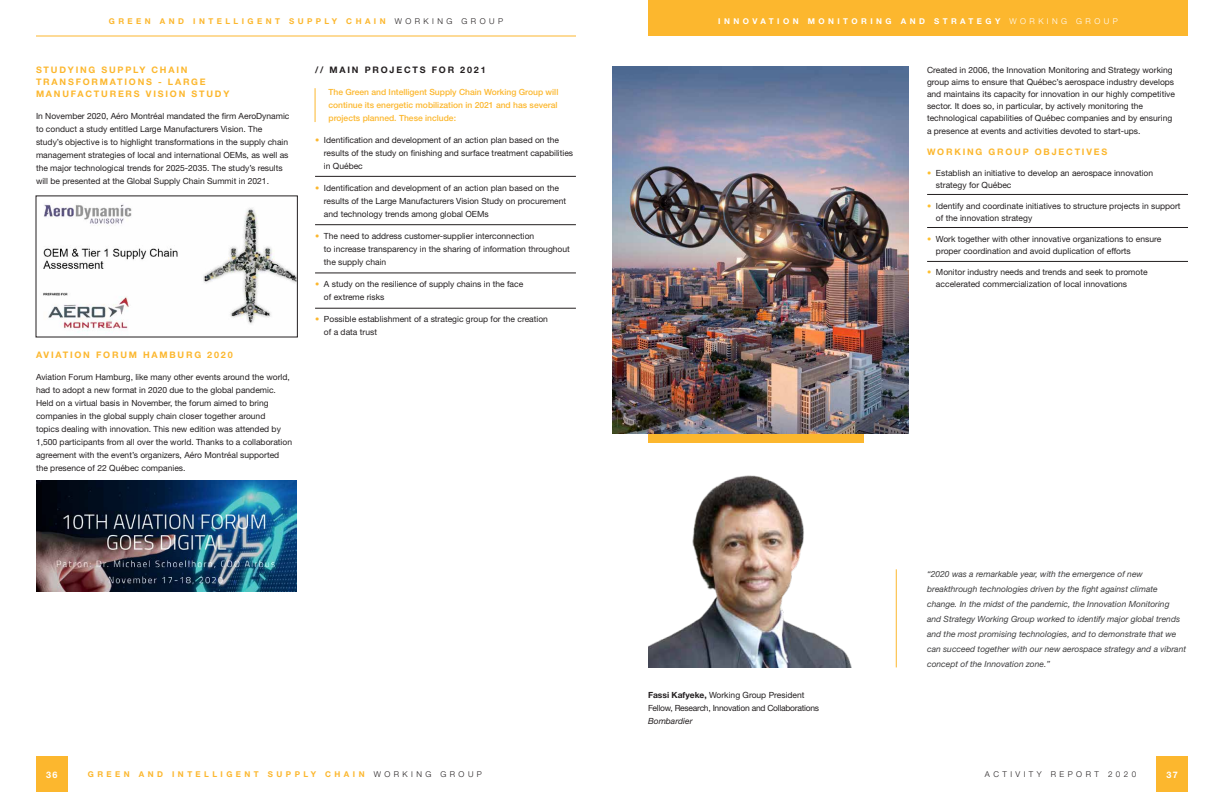
<style>
.page{position:relative;width:1224px;height:792px;background:#fff}
.page>*{position:absolute;margin:0;border:0;box-sizing:border-box;transform-origin:0 0}
.SOUS_TITRE{font:700 9px/12px "Helvetica Neue";letter-spacing:.2em;color:#fcb72e}
.TEXTE_COURANT_8_5{font:700 9px "Helvetica Neue";letter-spacing:.2em;color:#fcb72e}
.SOUS_TITRE_H1{font:700 9px "Helvetica Neue";letter-spacing:.2em;color:#231f20}
.t1{font:700 9px "Helvetica Neue";color:#fff}
.TEXTE_COURANT_8_5-2{font:8.5px/13px "Helvetica Neue";color:#231f20}
.TEXTE_CITATION{font:italic 8.5px/15px "Helvetica Neue";color:#3e3e3f}
.Highlight_de_texte{font:500 8.5px/13px "Helvetica Neue";color:#fcb72e;text-align:justify}
.TEXTE_COURANT_8_5-3{font:8.5px/13px "Helvetica Neue";letter-spacing:-.03em;color:#231f20}
.BAS_DE_PAGE{font:700 8px "Helvetica Neue";letter-spacing:.43em;color:#fcb72e}
.BAS_DE_PAGE-2{font:700 8px "Helvetica Neue";letter-spacing:.43em;color:#fff}
.t2{font:300 8px "Helvetica Neue";letter-spacing:.43em;color:#231f20}
.s1{font-weight:300;color:#231f20}
.s2{color:#fcb72e}
.s3{font-weight:300}
.s4{color:#febf2e}
.s5{font-weight:700}
.s6{font-style:italic}
</style>
<div class="page">
<div style="left:36px;top:756px;width:32px;height:36px;background:#fcb72e"></div>
<div style="left:1156px;top:756px;width:32px;height:36px;background:#fcb72e"></div>
<div style="left:648px;top:0;width:540px;height:36px;background:#fcb72e"></div>
<hr style="left:36px;top:36px;width:540px;height:1px;background:#fcb72e">
<img style="left:43px;top:204px;width:252px;height:129px">
<img style="left:36px;top:481px;width:261px;height:111px">
<hr style="left:315px;top:88px;width:1px;height:34px;background:#fcb72e">
<hr style="left:315px;top:176px;width:261px;height:1px;background:#231f20">
<hr style="left:315px;top:225px;width:261px;height:1px;background:#231f20">
<hr style="left:315px;top:273px;width:261px;height:1px;background:#231f20">
<hr style="left:315px;top:308px;width:261px;height:1px;background:#231f20">
<img style="left:648px;top:475px;width:204px;height:192px">
<hr style="left:896px;top:569px;width:1px;height:98px;background:#fcb72e">
<div style="left:648px;top:433px;width:216px;height:10px;background:#fcb72e"></div>
<hr style="left:927px;top:194px;width:261px;height:1px;background:#231f20">
<hr style="left:927px;top:227px;width:261px;height:1px;background:#231f20">
<hr style="left:927px;top:261px;width:261px;height:1px;background:#231f20">
<img style="left:612px;top:66px;width:297px;height:367px">
<p class="BAS_DE_PAGE" style="left:109px;top:16px;width:396px">GREEN AND INTELLIGENT SUPPLY CHAIN <span class="s1">WORKING GROUP</span></p>
<p class="SOUS_TITRE" style="left:36px;top:64px;width:195px">STUDYING SUPPLY CHAIN<br>TRANSFORMATIONS - LARGE<br>MANUFACTURERS VISION STUDY</p>
<p class="TEXTE_COURANT_8_5-2" style="left:36px;top:110px;width:255px">In November 2020, Aéro Montréal mandated the firm AeroDynamic to conduct a study entitled Large Manufacturers Vision. The study’s objective is to highlight transformations in the supply chain management strategies of local and international OEMs, as well as the major technological trends for 2025-2035. The study’s results will be presented at the Global Supply Chain Summit in 2021.</p>
<p class="SOUS_TITRE" style="left:36px;top:349px;width:198px">AVIATION FORUM HAMBURG 2020</p>
<p class="TEXTE_COURANT_8_5-2" style="left:36px;top:371px;width:258px">Aviation Forum Hamburg, like many other events around the world, had to adopt a new format in 2020 due to the global pandemic.<br>Held on a virtual basis in November, the forum aimed to bring companies in the global supply chain closer together around<br>topics dealing with innovation. This new edition was attended by 1,500 participants from all over the world. Thanks to a collaboration agreement with the event’s organizers, Aéro Montréal supported the presence of 22 Québec companies.</p>
<p class="SOUS_TITRE_H1" style="left:315px;top:65px;width:172px">// MAIN PROJECTS FOR 2021</p>
<p class="Highlight_de_texte" style="left:328px;top:86px;width:231px">The Green and Intelligent Supply Chain Working Group will continue its energetic mobilization in 2021 and has several projects planned. These include:</p>
<p class="TEXTE_COURANT_8_5-2" style="left:324px;top:134px;width:251px;text-indent:-9px"><span class="s2">•</span> Identification and development of an action plan based on the results of the study on finishing and surface treatment capabilities in Québec</p>
<p class="TEXTE_COURANT_8_5-2" style="left:324px;top:182px;width:244px;text-indent:-9px"><span class="s2">•</span> Identification and development of an action plan based on the results of the Large Manufacturers Vision Study on procurement and technology trends among global OEMs</p>
<p class="TEXTE_COURANT_8_5-2" style="left:324px;top:230px;width:247px;text-indent:-9px"><span class="s2">•</span> The need to address customer-supplier interconnection<br>to increase transparency in the sharing of information throughout the supply chain</p>
<p class="TEXTE_COURANT_8_5-2" style="left:324px;top:278px;width:201px;text-indent:-9px"><span class="s2">•</span> A study on the resilience of supply chains in the face of extreme risks</p>
<p class="TEXTE_COURANT_8_5-2" style="left:324px;top:313px;width:226px;text-indent:-9px"><span class="s2">•</span> Possible establishment of a strategic group for the creation of a data trust</p>
<p class="BAS_DE_PAGE-2" style="left:718px;top:16px;width:401px">INNOVATION MONITORING AND STRATEGY <span class="s3">WORKING GROUP</span></p>
<p class="TEXTE_COURANT_8_5-2" style="left:927px;top:64px;width:250px;line-height:12px">Created in 2006, the Innovation Monitoring and Strategy working group aims to ensure that Québec’s aerospace industry develops and maintains its capacity for innovation in our highly competitive sector. It does so, in particular, by actively monitoring the technological capabilities of Québec companies and by ensuring</p>
<p class="TEXTE_COURANT_8_5-2" style="left:927px;top:124px;width:215px">a presence at events and activities devoted to start-ups.</p>
<p class="TEXTE_COURANT_8_5" style="left:927px;top:146px;width:182px">WORKING GROUP OBJECTIVES</p>
<p class="TEXTE_COURANT_8_5-2" style="left:936px;top:167px;width:219px;line-height:12px;text-indent:-9px"><span class="s4">•</span> Establish an initiative to develop an aerospace innovation strategy for Québec</p>
<p class="TEXTE_COURANT_8_5-2" style="left:936px;top:200px;width:246px;line-height:12px;text-indent:-9px"><span class="s4">•</span> Identify and coordinate initiatives to structure projects in support of the innovation strategy</p>
<p class="TEXTE_COURANT_8_5-2" style="left:936px;top:233px;width:227px;line-height:12px;text-indent:-9px"><span class="s4">•</span> Work together with other innovative organizations to ensure proper coordination and avoid duplication of efforts</p>
<p class="TEXTE_COURANT_8_5-2" style="left:936px;top:266px;width:213px;line-height:12px;text-indent:-9px"><span class="s4">•</span> Monitor industry needs and trends and seek to promote accelerated commercialization of local innovations</p>
<p class="TEXTE_COURANT_8_5-3" style="left:648px;top:688px;width:173px"><span class="s5">Fassi Kafyeke,</span> Working Group President<br>Fellow, Research, Innovation and Collaborations<br><span class="s6">Bombardier</span></p>
<p class="TEXTE_CITATION" style="left:927px;top:567px;width:260px">“2020 was a remarkable year, with the emergence of new breakthrough technologies driven by the fight against climate change. In the midst of the pandemic, the Innovation Monitoring<br>and Strategy Working Group worked to identify major global trends and the most promising technologies, and to demonstrate that we can succeed together with our new aerospace strategy and a vibrant concept of the Innovation zone.”</p>
<p class="t1" style="left:46px;top:769px;width:13px">36</p>
<p class="BAS_DE_PAGE" style="left:88px;top:769px;width:396px">GREEN AND INTELLIGENT SUPPLY CHAIN <span class="s1">WORKING GROUP</span></p>
<p class="t2" style="left:985px;top:769px;width:153px">ACTIVITY REPORT 2020</p>
<p class="t1" style="left:1166px;top:769px;width:13px">37</p>
</div>
